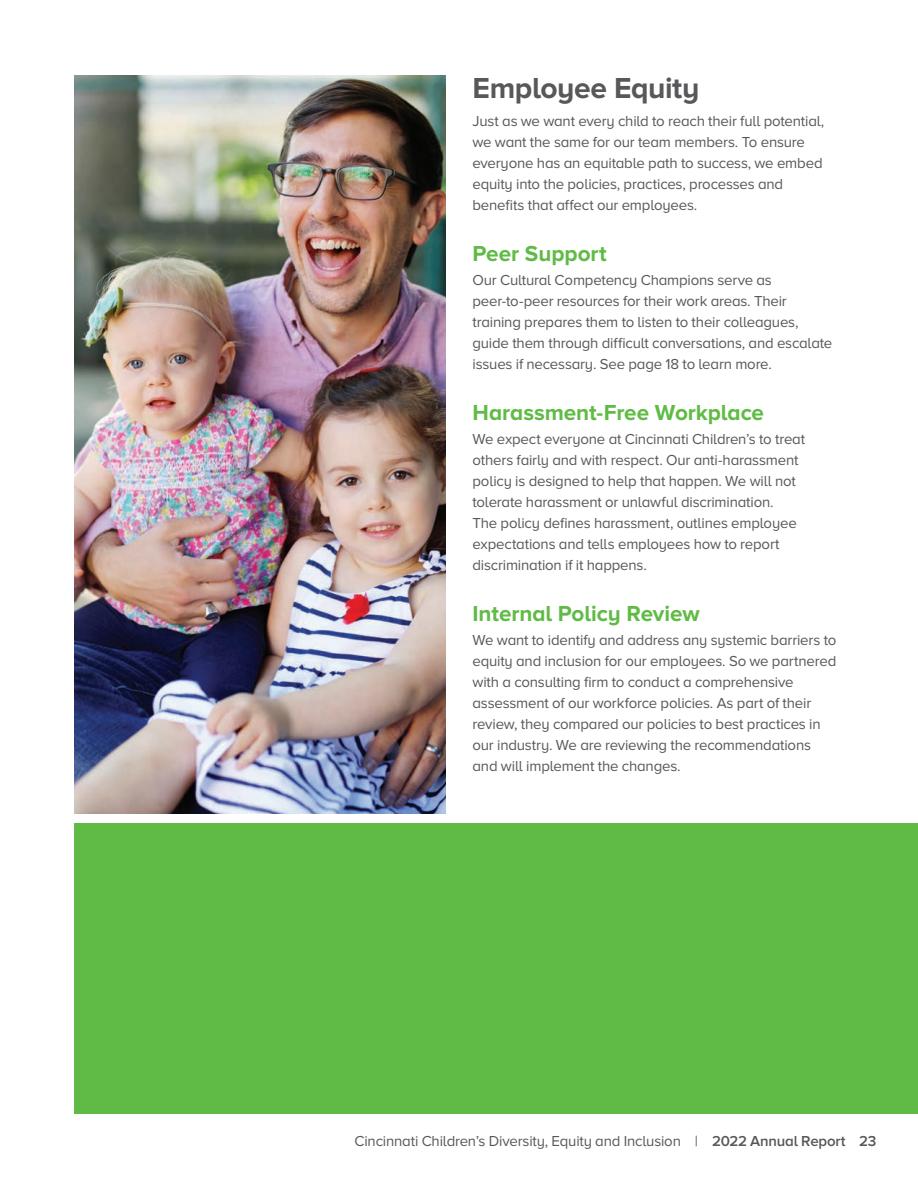
<style>
.page{position:relative;width:918px;height:1188px;background:#fff}
.page>*{position:absolute;margin:0;border:0;box-sizing:border-box;transform-origin:0 0}
.t1{font:700 30px "Proxima Nova A";letter-spacing:-.015em;color:#57585a}
.t2{font:700 22.5px "Proxima Nova A";letter-spacing:-.005em;color:#60bb46}
.t3{font:15px/21px "Proxima Nova A";letter-spacing:-.015em;color:#57585a}
.s1{font-weight:600}
</style>
<div class="page">
<img style="left:74px;top:75px;width:372px;height:739px">
<div style="left:74px;top:823px;width:844px;height:291px;background:#60bb46"></div>
<h1 class="t1" style="left:472px;top:71px;width:228px">Employee Equity</h1>
<p class="t3" style="left:472px;top:110px;width:353px">Just as we want every child to reach their full potential, we want the same for our team members. To ensure everyone has an equitable path to success, we embed equity into the policies, practices, processes and benefits that affect our employees.</p>
<h2 class="t2" style="left:472px;top:240px;width:136px">Peer Support</h2>
<p class="t3" style="left:472px;top:269px;width:361px">Our Cultural Competency Champions serve as peer-to-peer resources for their work areas. Their training prepares them to listen to their colleagues, guide them through difficult conversations, and escalate issues if necessary. See page 18 to learn more.</p>
<h2 class="t2" style="left:472px;top:400px;width:293px">Harassment-Free Workplace</h2>
<p class="t3" style="left:472px;top:428px;width:334px">We expect everyone at Cincinnati Children’s to treat others fairly and with respect. Our anti-harassment policy is designed to help that happen. We will not tolerate harassment or unlawful discrimination.<br>The policy defines harassment, outlines employee expectations and tells employees how to report discrimination if it happens.</p>
<h2 class="t2" style="left:472px;top:601px;width:229px">Internal Policy Review</h2>
<p class="t3" style="left:472px;top:630px;width:365px">We want to identify and address any systemic barriers to equity and inclusion for our employees. So we partnered with a consulting firm to conduct a comprehensive assessment of our workforce policies. As part of their review, they compared our policies to best practices in our industry. We are reviewing the recommendations and will implement the changes.</p>
<p class="t3" style="left:355px;top:1131px;width:523px">Cincinnati Children’s Diversity, Equity and Inclusion | <span class="s1">2022 Annual Report 23</span></p>
</div>
